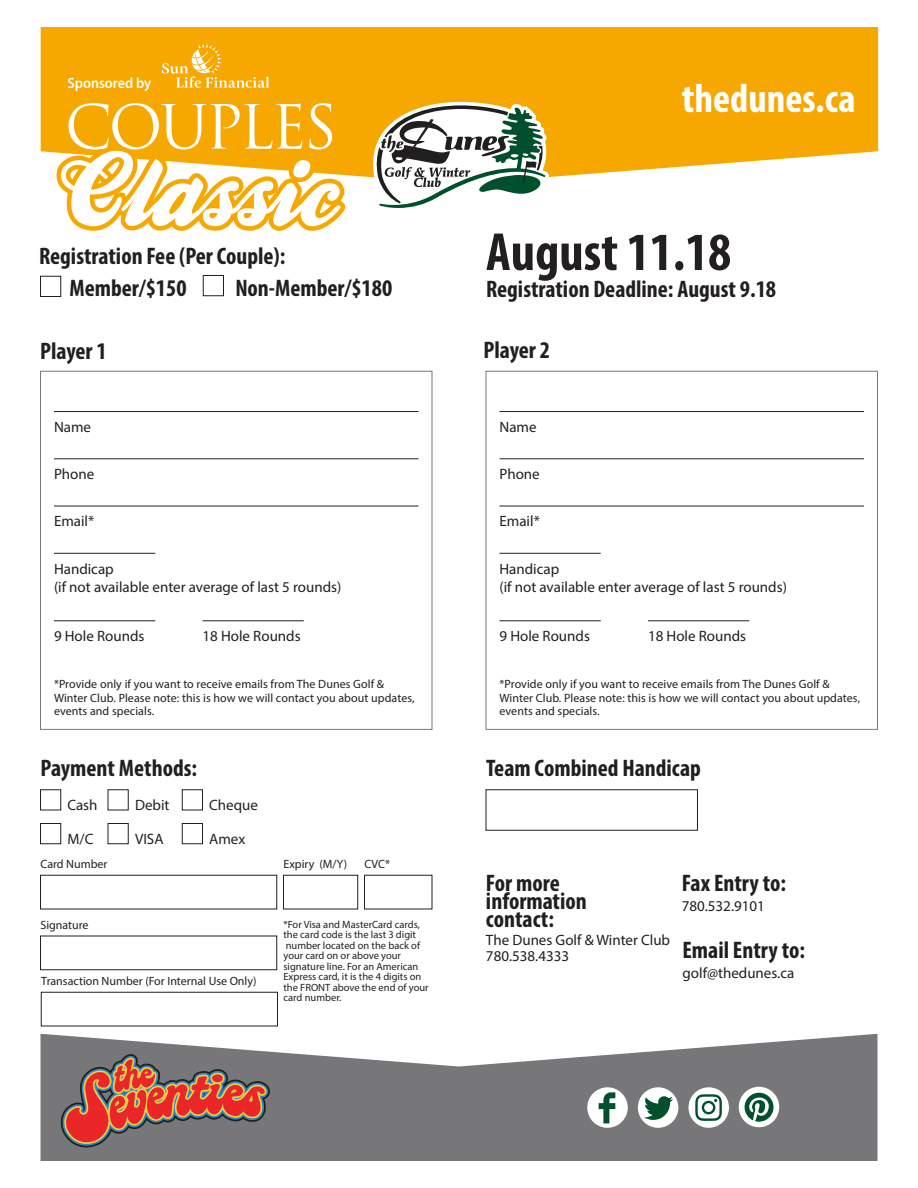
<style>
.page{position:relative;width:918px;height:1188px;background:#fff}
.page>*{position:absolute;margin:0;border:0;box-sizing:border-box;transform-origin:0 0}
.t1{font:59.25px "Trajan Pro";letter-spacing:-.055em;color:#fff}
.t2{font:700 condensed 54px "Myriad Pro";color:#231f20}
.t3{font:700 condensed 40.65px "Myriad Pro";color:#fff}
.t4{font:700 condensed 24px/31.5px "Myriad Pro";color:#231f20}
.t5{font:700 condensed 24px/18px "Myriad Pro";color:#211e1e}
.t6{font:15px/18px "Myriad Pro";color:#211e1e}
.t7{font:15px "Myriad Pro";color:#231f20}
.t8{font:600 15px "Myriad Pro";color:#fff;scale:.94 1}
.t9{font:12px/13.5px "Myriad Pro";letter-spacing:.005em;color:#211e1e}
.t10{font:12px "Myriad Pro";color:#231f20}
.t11{font:10.5px/10.5px "Myriad Pro";color:#231f20}
</style>
<div class="page">
<svg style="left:41px;top:27px;width:837px;height:151px;background:#f6ae12"></svg>
<svg style="left:373px;top:100px;width:201px;height:108px"></svg>
<div style="left:40px;top:789px;width:21px;height:21px;border:1px solid #231f20"></div>
<div style="left:108px;top:789px;width:21px;height:21px;border:1px solid #231f20"></div>
<div style="left:182px;top:789px;width:21px;height:21px;border:1px solid #231f20"></div>
<div style="left:40px;top:823px;width:21px;height:21px;border:1px solid #231f20"></div>
<div style="left:108px;top:823px;width:21px;height:21px;border:1px solid #231f20"></div>
<div style="left:182px;top:823px;width:21px;height:21px;border:1px solid #231f20"></div>
<div style="left:40px;top:875px;width:237px;height:34px;border:1px solid #231f20"></div>
<div style="left:41px;top:992px;width:237px;height:34px;border:1px solid #231f20"></div>
<div style="left:40px;top:936px;width:237px;height:34px;border:1px solid #231f20"></div>
<div style="left:283px;top:875px;width:75px;height:34px;border:1px solid #231f20"></div>
<div style="left:364px;top:875px;width:68px;height:34px;border:1px solid #231f20"></div>
<div style="left:40px;top:276px;width:21px;height:21px;border:1px solid #231f20"></div>
<div style="left:203px;top:275px;width:21px;height:21px;border:1px solid #231f20"></div>
<svg style="left:40px;top:1034px;width:837px;height:127px;fill:#77777a"></svg>
<div style="left:587px;top:1087px;width:41px;height:41px;background:#fff;border-radius:50%"></div>
<svg style="left:599px;top:1092px;width:16px;height:31px"></svg>
<div style="left:638px;top:1087px;width:40px;height:41px;background:#fff;border-radius:50%"></div>
<svg style="left:644px;top:1096px;width:29px;height:24px"></svg>
<div style="left:688px;top:1087px;width:41px;height:41px;background:#fff;border-radius:50%"></div>
<svg style="left:695px;top:1094px;width:27px;height:27px"></svg>
<div style="left:739px;top:1087px;width:40px;height:40px;background:#fff;border-radius:50%"></div>
<svg style="left:745px;top:1093px;width:29px;height:29px"></svg>
<svg style="left:60px;top:1054px;width:211px;height:94px;background:#9a645c"></svg>
<svg style="left:52px;top:27px;width:301px;height:204px"></svg>
<hr style="left:54px;top:411px;width:364px;height:1px;background:#211e1e">
<hr style="left:54px;top:458px;width:364px;height:1px;background:#211e1e">
<hr style="left:54px;top:506px;width:364px;height:1px;background:#211e1e">
<hr style="left:54px;top:553px;width:101px;height:1px;background:#211e1e">
<hr style="left:54px;top:620px;width:101px;height:1px;background:#211e1e">
<hr style="left:202px;top:620px;width:102px;height:1px;background:#211e1e">
<hr style="left:500px;top:411px;width:364px;height:1px;background:#211e1e">
<hr style="left:500px;top:458px;width:364px;height:1px;background:#211e1e">
<hr style="left:500px;top:506px;width:364px;height:1px;background:#211e1e">
<hr style="left:500px;top:553px;width:101px;height:1px;background:#211e1e">
<hr style="left:500px;top:620px;width:101px;height:1px;background:#211e1e">
<hr style="left:648px;top:620px;width:101px;height:1px;background:#211e1e">
<div style="left:486px;top:789px;width:212px;height:42px;border:1px solid #211e1e"></div>
<p class="t8" style="left:68px;top:73px;width:91px">Sponsored by</p>
<h1 class="t1" style="left:65px;top:89px;width:274px">COUPLES</h1>
<h3 class="t4" style="left:70px;top:240px;width:217px;text-indent:-31px">Registration Fee (Per Couple):<br>Member/$150</h3>
<h3 class="t4" style="left:235px;top:271px;width:158px">Non-Member/$180</h3>
<h3 class="t3" style="left:682px;top:73px;width:175px">thedunes.ca</h3>
<h2 class="t2" style="left:486px;top:218px;width:247px">August 11.18</h2>
<h3 class="t4" style="left:486px;top:273px;width:292px">Registration Deadline: August 9.18</h3>
<h3 class="t4" style="left:40px;top:335px;width:68px">Player 1</h3>
<h3 class="t4" style="left:484px;top:334px;width:68px">Player 2</h3>
<p class="t6" style="left:54px;top:418px;width:39px">Name</p>
<p class="t6" style="left:54px;top:465px;width:42px">Phone</p>
<p class="t6" style="left:54px;top:512px;width:42px">Email*</p>
<p class="t6" style="left:54px;top:559px;width:289px">Handicap<br>(if not available enter average of last 5 rounds)</p>
<p class="t6" style="left:54px;top:627px;width:92px">9 Hole Rounds</p>
<p class="t6" style="left:202px;top:627px;width:100px">18 Hole Rounds</p>
<p class="t9" style="left:54px;top:677px;width:362px">*Provide only if you want to receive emails from The Dunes Golf &amp;<br>Winter Club. Please note: this is how we will contact you about updates, events and specials.</p>
<h3 class="t4" style="left:40px;top:752px;width:158px">Payment Methods:</h3>
<p class="t7" style="left:68px;top:796px;width:32px">Cash</p>
<p class="t7" style="left:135px;top:796px;width:36px">Debit</p>
<p class="t7" style="left:209px;top:796px;width:50px">Cheque</p>
<p class="t7" style="left:68px;top:829px;width:27px">M/C</p>
<p class="t7" style="left:135px;top:829px;width:30px">VISA</p>
<p class="t7" style="left:209px;top:829px;width:38px">Amex</p>
<p class="t10" style="left:40px;top:857px;width:69px">Card Number</p>
<p class="t10" style="left:284px;top:857px;width:65px">Expiry (M/Y)</p>
<p class="t10" style="left:364px;top:857px;width:27px">CVC*</p>
<p class="t10" style="left:40px;top:918px;width:50px">Signature</p>
<p class="t10" style="left:41px;top:974px;width:217px">Transaction Number (For Internal Use Only)</p>
<p class="t11" style="left:284px;top:919px;width:147px">*For Visa and MasterCard cards, the card code is the last 3 digit number located on the back of your card on or above your signature line. For an American<br>Express card, it is the 4 digits on the FRONT above the end of your card number.</p>
<p class="t6" style="left:500px;top:418px;width:39px">Name</p>
<p class="t6" style="left:500px;top:465px;width:42px">Phone</p>
<p class="t6" style="left:500px;top:512px;width:42px">Email*</p>
<p class="t6" style="left:500px;top:559px;width:289px">Handicap<br>(if not available enter average of last 5 rounds)</p>
<p class="t6" style="left:500px;top:627px;width:92px">9 Hole Rounds</p>
<p class="t6" style="left:648px;top:627px;width:100px">18 Hole Rounds</p>
<p class="t9" style="left:500px;top:677px;width:362px">*Provide only if you want to receive emails from The Dunes Golf &amp;<br>Winter Club. Please note: this is how we will contact you about updates, events and specials.</p>
<h3 class="t5" style="left:486px;top:759px;width:216px">Team Combined Handicap</h3>
<h3 class="t5" style="left:486px;top:874px;width:102px">For more information contact:</h3>
<p class="t6" style="left:486px;top:931px;width:186px;line-height:16.5px">The Dunes Golf &amp; Winter Club<br>780.538.4333</p>
<h3 class="t5" style="left:682px;top:874px;width:106px">Fax Entry to:</h3>
<p class="t6" style="left:682px;top:896px;width:85px">780.532.9101</p>
<h3 class="t5" style="left:683px;top:940px;width:124px">Email Entry to:</h3>
<p class="t6" style="left:683px;top:964px;width:113px">golf@thedunes.ca</p>
</div>
